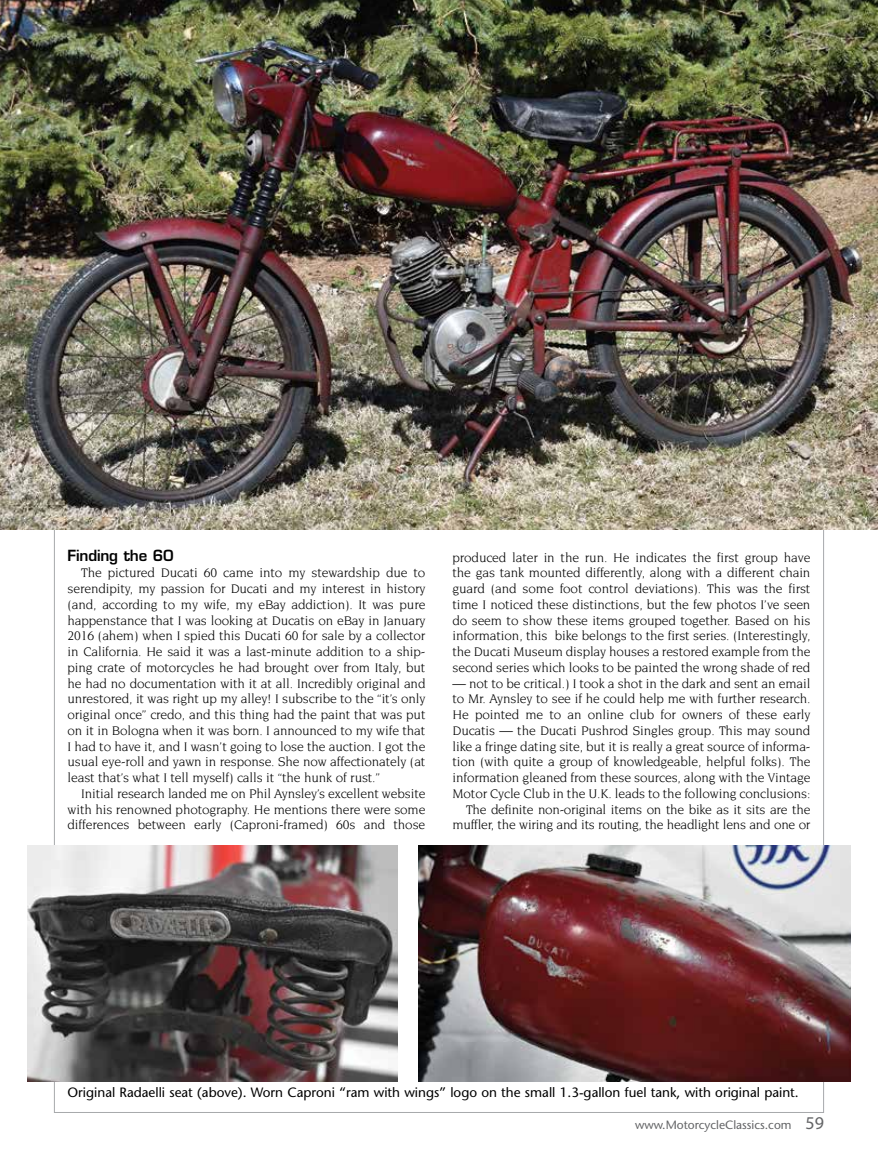
<style>
.page{position:relative;width:878px;height:1168px;background:#fff}
.page>*{position:absolute;margin:0;border:0;box-sizing:border-box;transform-origin:0 0}
.t1{font:600 15px "Eurostile LT Std";letter-spacing:-.01em;color:#000}
.t2{font:13.5px/15.8px "Novarese Std";letter-spacing:-.01em;color:#000;text-align:justify}
.t3{font:500 13.5px "Stone Sans Std";color:#000}
.t4{font:500 12px "Stone Sans Std";color:#636466}
.s1{font-family:"Myriad Pro";font-weight:400;font-size:18px}
</style>
<div class="page">
<img style="left:0;top:0;width:878px;height:530px">
<img style="left:27px;top:845px;width:371px;height:236px">
<img style="left:418px;top:845px;width:432px;height:236px">
<p class="t1" style="left:67px;top:546px;width:108px">Finding the 60</p>
<p class="t2" style="left:67px;top:565px;width:359px;text-indent:14px">The pictured Ducati 60 came into my stewardship due to serendipity, my passion for Ducati and my interest in history (and, according to my wife, my eBay addiction). It was pure happenstance that I was looking at Ducatis on eBay in January 2016 (ahem) when I spied this Ducati 60 for sale by a collector in California. He said it was a last-minute addition to a ship&shy;ping crate of motorcycles he had brought over from Italy, but he had no documentation with it at all. Incredibly original and unrestored, it was right up my alley! I subscribe to the “it’s only original once” credo, and this thing had the paint that was put on it in Bologna when it was born. I announced to my wife that I had to have it, and I wasn’t going to lose the auction. I got the usual eye-roll and yawn in response. She now affectionately (at least that’s what I tell myself) calls it “the hunk of rust.”</p>
<p class="t2" style="left:67px;top:785px;width:359px;text-indent:14px">Initial research landed me on Phil Aynsley’s excellent website with his renowned photography. He mentions there were some differences between early (Caproni-framed) 60s and those</p>
<p class="t2" style="left:452px;top:549px;width:359px">produced later in the run. He indicates the first group have the gas tank mounted differently, along with a different chain guard (and some foot control deviations). This was the first time I noticed these distinctions, but the few photos I’ve seen do seem to show these items grouped together. Based on his information, this bike belongs to the first series. (Interestingly, the Ducati Museum display houses a restored example from the second series which looks to be painted the wrong shade of red</p>
<p class="t2" style="left:452px;top:675px;width:359px;text-align:right">— not to be critical.) I took a shot in the dark and sent an email to Mr. Aynsley to see if he could help me with further research.<br>He pointed me to an online club for owners of these early Ducatis — the Ducati Pushrod Singles group. This may sound like a fringe dating site, but it is really a great source of informa&shy;tion (with quite a group of knowledgeable, helpful folks). The information gleaned from these sources, along with the Vintage Motor Cycle Club in the U.K. leads to the following conclusions:<br>The definite non-original items on the bike as it sits are the muffler, the wiring and its routing, the headlight lens and one or</p>
<p class="t3" style="left:68px;top:1084px;width:732px">Original Radaelli seat (above). Worn Caproni “ram with wings” logo on the small 1.3-gallon fuel tank, with original paint.</p>
<p class="t4" style="left:635px;top:1117px;width:190px">www.MotorcycleClassics.com <span class="s1">59</span></p>
</div>
